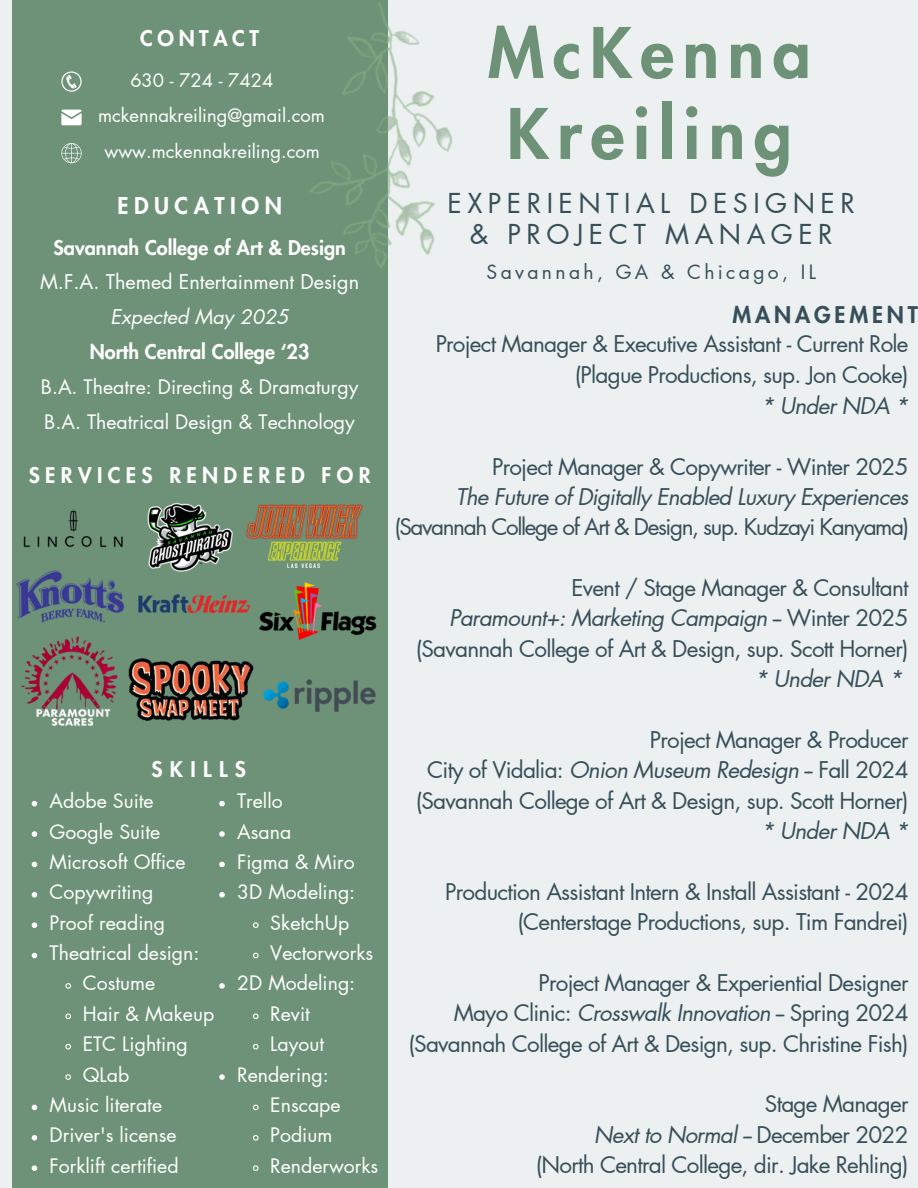
<style>
.page{position:relative;width:918px;height:1188px;background:#ecf0f1}
.page>*{position:absolute;margin:0;border:0;box-sizing:border-box;transform-origin:0 0}
.t1{font:800 67.8px/81px "Futura LT Pro";letter-spacing:.125em;color:#6e9277}
.t2{font:26.85px/31.5px "Futura LT Pro";letter-spacing:.205em;color:#374f59;text-align:center}
.t3{font:800 22.65px "Futura LT Pro";letter-spacing:.245em;color:#fff}
.t4{font:22.5px/30.3px "Futura LT Pro";letter-spacing:-.035em;color:#374f59;text-align:right}
.t5{font:italic 22.5px "Futura LT Pro";letter-spacing:-.035em;color:#374f59}
.t6{font:22.5px "Futura LT Pro";letter-spacing:-.06em;color:#374f59}
.t7{font:800 22.5px "Futura LT Pro";letter-spacing:.17em;color:#374f59}
.t8{font:800 21.15px "Futura LT Pro";letter-spacing:.255em;color:#fff}
.t9{font:800 21.15px "Futura LT Pro";letter-spacing:.215em;color:#fff}
.t10{font:800 19.8px "Futura LT Pro";color:#fff}
.t11{font:19.8px "Futura LT Pro";color:#fff}
.t12{font:italic 19.8px "Futura LT Pro";color:#fff}
.t13{font:19.5px "Futura LT Pro";color:#fff}
.t14{font:19.35px "Futura LT Pro";letter-spacing:.175em;color:#374f59}
.t15{font:18.3px "Futura LT Pro";color:#fff}
.s1{font-style:italic}
</style>
<div class="page">
<div style="left:12px;top:0;width:375px;height:1188px;background:#6e9277"></div>
<svg style="left:61px;top:143px;width:21px;height:20px"></svg>
<svg style="left:61px;top:71px;width:21px;height:21px"></svg>
<svg style="left:61px;top:110px;width:21px;height:15px"></svg>
<img style="left:310px;top:0;width:143px;height:333px">
<img style="left:138px;top:594px;width:95px;height:20px">
<img style="left:19px;top:587px;width:105px;height:29px">
<img style="left:117px;top:615px;width:116px;height:106px">
<img style="left:18px;top:616px;width:124px;height:110px">
<img style="left:226px;top:504px;width:137px;height:108px">
<img style="left:147px;top:503px;width:100px;height:91px">
<img style="left:16px;top:509px;width:107px;height:78px">
<img style="left:233px;top:609px;width:155px;height:167px">
<svg style="left:219px;top:801px;width:6px;height:6px"></svg>
<svg style="left:219px;top:831px;width:6px;height:6px"></svg>
<svg style="left:219px;top:861px;width:6px;height:6px"></svg>
<svg style="left:219px;top:892px;width:6px;height:6px"></svg>
<svg style="left:253px;top:922px;width:6px;height:6px"></svg>
<svg style="left:253px;top:952px;width:6px;height:7px"></svg>
<svg style="left:219px;top:983px;width:6px;height:6px"></svg>
<svg style="left:253px;top:1013px;width:6px;height:6px"></svg>
<svg style="left:253px;top:1043px;width:6px;height:7px"></svg>
<svg style="left:219px;top:1074px;width:6px;height:6px"></svg>
<svg style="left:253px;top:1104px;width:6px;height:7px"></svg>
<svg style="left:253px;top:1135px;width:6px;height:6px"></svg>
<svg style="left:253px;top:1165px;width:6px;height:6px"></svg>
<svg style="left:31px;top:801px;width:6px;height:6px"></svg>
<svg style="left:31px;top:831px;width:6px;height:6px"></svg>
<svg style="left:31px;top:861px;width:6px;height:6px"></svg>
<svg style="left:31px;top:892px;width:6px;height:6px"></svg>
<svg style="left:31px;top:922px;width:6px;height:6px"></svg>
<svg style="left:31px;top:953px;width:6px;height:6px"></svg>
<svg style="left:65px;top:983px;width:6px;height:6px"></svg>
<svg style="left:65px;top:1013px;width:6px;height:6px"></svg>
<svg style="left:65px;top:1043px;width:6px;height:7px"></svg>
<svg style="left:65px;top:1074px;width:6px;height:6px"></svg>
<svg style="left:31px;top:1104px;width:6px;height:6px"></svg>
<svg style="left:31px;top:1135px;width:6px;height:6px"></svg>
<svg style="left:31px;top:1165px;width:6px;height:6px"></svg>
<p class="t9" style="left:140px;top:28px;width:120px">CONTACT</p>
<h3 class="t15" style="left:130px;top:72px;width:145px">630 - 724 - 7424</h3>
<p class="t15" style="left:98px;top:107px;width:228px">mckennakreiling@gmail.com</p>
<p class="t15" style="left:104px;top:143px;width:217px">www.mckennakreiling.com</p>
<p class="t3" style="left:117px;top:195px;width:166px">EDUCATION</p>
<p class="t10" style="left:53px;top:238px;width:294px">Savannah College of Art &amp; Design</p>
<h3 class="t11" style="left:40px;top:273px;width:320px">M.F.A. Themed Entertainment Design</h3>
<p class="t12" style="left:111px;top:308px;width:180px">Expected May 2025</p>
<p class="t10" style="left:90px;top:343px;width:221px">North Central College ‘23</p>
<p class="t13" style="left:41px;top:378px;width:319px">B.A. Theatre: Directing &amp; Dramaturgy</p>
<p class="t13" style="left:44px;top:413px;width:312px">B.A. Theatrical Design &amp; Technology</p>
<p class="t8" style="left:29px;top:466px;width:343px">SERVICES RENDERED FOR</p>
<p class="t8" style="left:151px;top:760px;width:96px">SKILLS</p>
<p class="t13" style="left:237px;top:792px;width:47px">Trello</p>
<p class="t13" style="left:237px;top:822px;width:56px">Asana</p>
<p class="t13" style="left:237px;top:853px;width:119px">Figma &amp; Miro</p>
<h3 class="t13" style="left:237px;top:883px;width:120px">3D Modeling:</h3>
<p class="t13" style="left:270px;top:914px;width:81px">SketchUp</p>
<p class="t13" style="left:270px;top:944px;width:104px">Vectorworks</p>
<p class="t13" style="left:237px;top:974px;width:120px">2D Modeling:</p>
<p class="t13" style="left:270px;top:1005px;width:41px">Revit</p>
<p class="t13" style="left:270px;top:1035px;width:55px">Layout</p>
<p class="t13" style="left:237px;top:1065px;width:93px">Rendering:</p>
<p class="t13" style="left:270px;top:1096px;width:72px">Enscape</p>
<p class="t13" style="left:270px;top:1126px;width:64px">Podium</p>
<p class="t13" style="left:270px;top:1157px;width:110px">Renderworks</p>
<p class="t13" style="left:50px;top:792px;width:105px">Adobe Suite</p>
<p class="t13" style="left:50px;top:822px;width:112px">Google Suite</p>
<p class="t13" style="left:50px;top:853px;width:138px">Microsoft Office</p>
<p class="t13" style="left:50px;top:883px;width:105px">Copywriting</p>
<p class="t13" style="left:50px;top:914px;width:117px">Proof reading</p>
<p class="t13" style="left:50px;top:944px;width:151px">Theatrical design:</p>
<p class="t13" style="left:83px;top:974px;width:74px">Costume</p>
<p class="t13" style="left:83px;top:1005px;width:133px">Hair &amp; Makeup</p>
<p class="t13" style="left:83px;top:1035px;width:106px">ETC Lighting</p>
<p class="t13" style="left:83px;top:1065px;width:48px">QLab</p>
<p class="t13" style="left:50px;top:1096px;width:114px">Music literate</p>
<p class="t13" style="left:50px;top:1126px;width:129px">Driver's license</p>
<p class="t13" style="left:50px;top:1157px;width:131px">Forklift certified</p>
<h3 class="t1" style="left:488px;top:15px;width:325px">McKenna<br>Kreiling</h3>
<p class="t2" style="left:448px;top:188px;width:409px">EXPERIENTIAL DESIGNER &amp; PROJECT MANAGER</p>
<p class="t14" style="left:487px;top:263px;width:331px">Savannah, GA &amp; Chicago, IL</p>
<p class="t7" style="left:732px;top:304px;width:187px">MANAGEMENT</p>
<p class="t4" style="left:436px;top:329px;width:474px;line-height:31.5px">Project Manager &amp; Executive Assistant - Current Role (Plague Productions, sup. Jon Cooke)</p>
<p class="t5" style="left:761px;top:395px;width:149px">* Under NDA *</p>
<p class="t4" style="left:492px;top:452px;width:418px">Project Manager &amp; Copywriter - Winter 2025</p>
<p class="t5" style="left:456px;top:486px;width:454px">The Future of Digitally Enabled Luxury Experiences</p>
<p class="t6" style="left:394px;top:517px;width:516px">(Savannah College of Art &amp; Design, sup. Kudzayi Kanyama)</p>
<p class="t4" style="left:416px;top:574px;width:494px">Event / Stage Manager &amp; Consultant<br><span class="s1">Paramount+: Marketing Campaign</span> -- Winter 2025 (Savannah College of Art &amp; Design, sup. Scott Horner)</p>
<p class="t5" style="left:755px;top:669px;width:149px">* Under NDA *</p>
<p class="t4" style="left:416px;top:726px;width:494px">Project Manager &amp; Producer<br>City of Vidalia: <span class="s1">Onion Museum Redesign</span> -- Fall 2024 (Savannah College of Art &amp; Design, sup. Scott Horner)</p>
<p class="t5" style="left:761px;top:821px;width:149px">* Under NDA *</p>
<p class="t4" style="left:445px;top:877px;width:465px">Production Assistant Intern &amp; Install Assistant - 2024 (Centerstage Productions, sup. Tim Fandrei)</p>
<p class="t4" style="left:409px;top:969px;width:501px">Project Manager &amp; Experiential Designer<br>Mayo Clinic: <span class="s1">Crosswalk Innovation</span> -- Spring 2024 (Savannah College of Art &amp; Design, sup. Christine Fish)</p>
<p class="t4" style="left:536px;top:1090px;width:374px">Stage Manager<br><span class="s1">Next to Normal --</span> December 2022 (North Central College, dir. Jake Rehling)</p>
</div>
